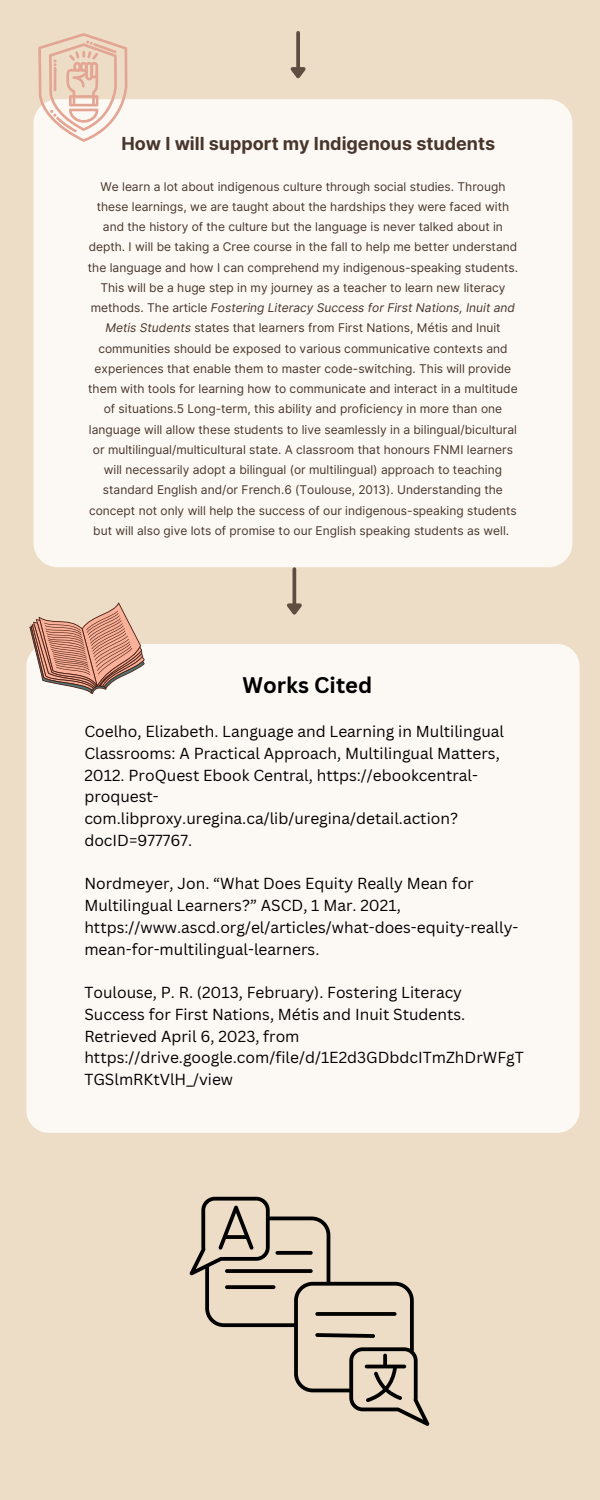
<style>
.page{position:relative;width:600px;height:1500px;background:#edddc6}
.page>*{position:absolute;margin:0;border:0;box-sizing:border-box;transform-origin:0 0}
.t1{font:700 22px "Canva Sans";color:#000}
.t2{font:700 18px "Inter";color:#48362c}
.t3{font:15.5px/21.8px "Canva Sans";color:#000}
.t4{font:12px/20.2px "Inter";color:#48362c;text-align:center}
.s1{font-style:italic}
</style>
<div class="page">
<div style="left:34px;top:99px;width:538px;height:468px;background:#fcf9f4;border-radius:24px"></div>
<svg style="left:38px;top:33px;width:89px;height:109px"></svg>
<div style="left:26px;top:644px;width:554px;height:489px;background:#fcf9f4;border-radius:22px"></div>
<svg style="left:296px;top:33px;width:4px;height:31px"></svg>
<svg style="left:290px;top:64px;width:16px;height:15px"></svg>
<svg style="left:292px;top:569px;width:4px;height:31px"></svg>
<svg style="left:287px;top:600px;width:15px;height:15px"></svg>
<svg style="left:29px;top:603px;width:116px;height:91px"></svg>
<svg style="left:190px;top:1197px;width:239px;height:229px"></svg>
<svg style="left:315px;top:1312px;width:82px;height:4px"></svg>
<svg style="left:315px;top:1333px;width:60px;height:5px"></svg>
<svg style="left:365px;top:1354px;width:41px;height:48px"></svg>
<svg style="left:218px;top:1206px;width:36px;height:44px"></svg>
<svg style="left:276px;top:1251px;width:37px;height:4px"></svg>
<svg style="left:225px;top:1269px;width:88px;height:4px"></svg>
<svg style="left:225px;top:1285px;width:50px;height:4px"></svg>
<p class="t2" style="left:122px;top:133px;width:375px">How I will support my Indigenous students</p>
<h2 class="t4" style="left:88px;top:176px;width:432px">We learn a lot about indigenous culture through social studies. Through these learnings, we are taught about the hardships they were faced with and the history of the culture but the language is never talked about in depth. I will be taking a Cree course in the fall to help me better understand the language and how I can comprehend my indigenous-speaking students.<br>This will be a huge step in my journey as a teacher to learn new literacy methods. The article <span class="s1">Fostering Literacy Success for First Nations, Inuit and Metis Students</span> states that learners from First Nations, Métis and Inuit communities should be exposed to various communicative contexts and experiences that enable them to master code-switching. This will provide them with tools for learning how to communicate and interact in a multitude of situations.5 Long-term, this ability and proficiency in more than one language will allow these students to live seamlessly in a bilingual/bicultural or multilingual/multicultural state. A classroom that honours FNMI learners will necessarily adopt a bilingual (or multilingual) approach to teaching standard English and/or French.6 (Toulouse, 2013). Understanding the concept not only will help the success of our indigenous-speaking students but will also give lots of promise to our English speaking students as well.</h2>
<h3 class="t1" style="left:243px;top:669px;width:131px">Works Cited</h3>
<p class="t3" style="left:84px;top:720px;width:421px">Coelho, Elizabeth. Language and Learning in Multilingual Classrooms: A Practical Approach, Multilingual Matters, 2012. ProQuest Ebook Central, https://ebookcentral&shy;proquest&shy;com.libproxy.uregina.ca/lib/uregina/detail.action? docID=977767.</p>
<p class="t3" style="left:84px;top:873px;width:436px">Nordmeyer, Jon. “What Does Equity Really Mean for Multilingual Learners?” ASCD, 1 Mar. 2021, https://www.ascd.org/el/articles/what-does-equity-really&shy;mean-for-multilingual-learners.</p>
<h1 class="t3" style="left:84px;top:981px;width:441px">Toulouse, P. R. (2013, February). Fostering Literacy Success for First Nations, Métis and Inuit Students.<br>Retrieved April 6, 2023, from https://drive.google.com/file/d/1E2d3GDbdcITmZhDrWFgT TGSlmRKtVlH_/view</h1>
</div>
